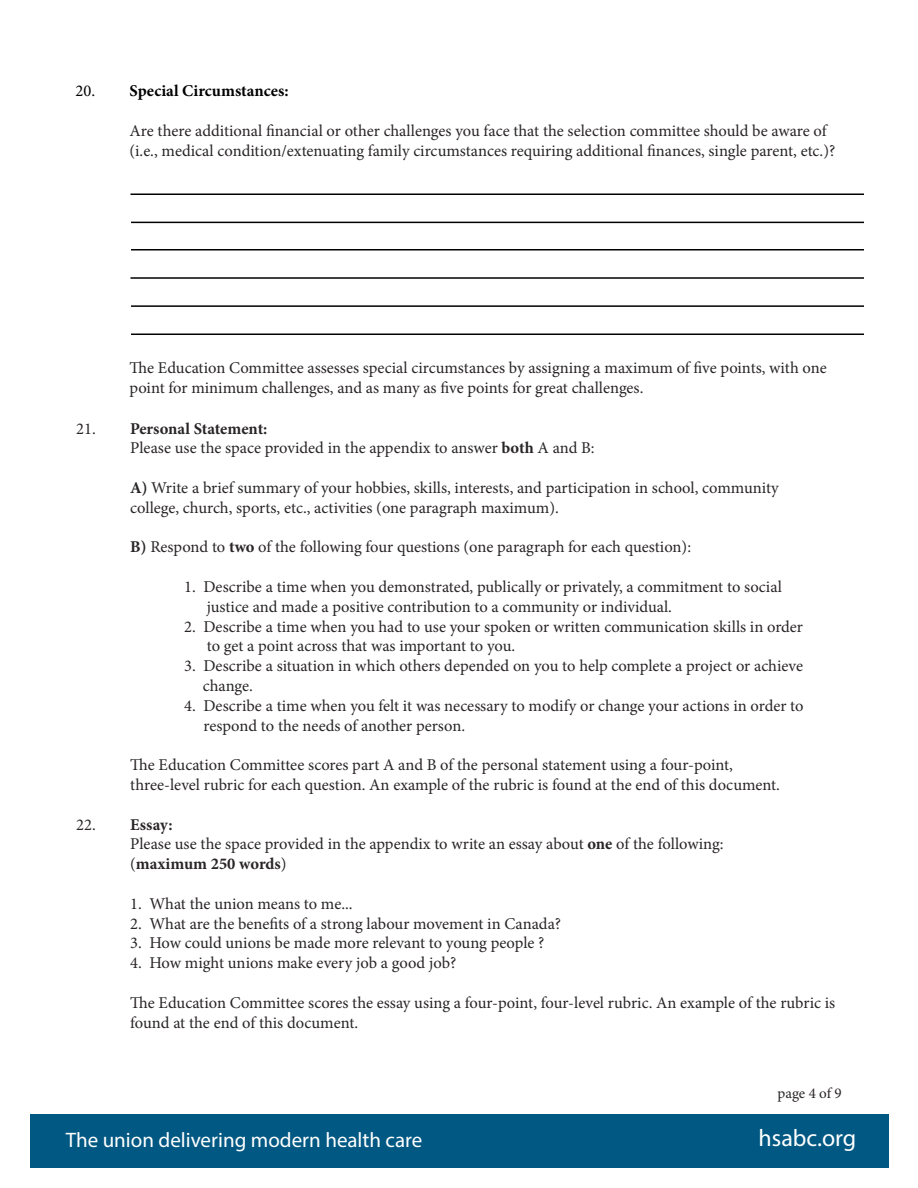
<style>
.page{position:relative;width:918px;height:1188px;background:#fff}
.page>*{position:absolute;margin:0;border:0;box-sizing:border-box;transform-origin:0 0}
.t1{font:24px "Myriad Pro";color:#fff}
.t2{font:21px "Myriad Pro";color:#fff}
.t3{font:16.5px/19.8px "Minion Pro";color:#292526}
.t4{font:700 16.5px "Minion Pro";color:#000}
.t5{font:15px "Minion Pro";letter-spacing:-.005em;color:#292526}
.s1{font-weight:400}
.s2{font-weight:700}
</style>
<div class="page">
<div style="left:30px;top:1114px;width:859px;height:54px;background:#005883"></div>
<hr style="left:130px;top:194px;width:734px;height:1px;background:#000">
<hr style="left:131px;top:222px;width:733px;height:1px;background:#000">
<hr style="left:131px;top:249px;width:733px;height:1px;background:#000">
<hr style="left:130px;top:277px;width:734px;height:2px;background:#000">
<hr style="left:131px;top:305px;width:733px;height:2px;background:#000">
<hr style="left:131px;top:334px;width:733px;height:1px;background:#000">
<p class="t4" style="left:76px;top:79px;width:214px"><span class="s1">20.</span> Special Circumstances:</p>
<p class="t3" style="left:130px;top:121px;width:707px">Are there additional financial or other challenges you face that the selection committee should be aware of (i.e., medical condition/extenuating family circumstances requiring additional finances, single parent, etc.)?</p>
<p class="t3" style="left:130px;top:358px;width:699px">The Education Committee assesses special circumstances by assigning a maximum of five points, with one point for minimum challenges, and as many as five points for great challenges.</p>
<p class="t3" style="left:130px;top:418px;width:466px;text-indent:-54px">21. <span class="s2">Personal Statement:<br></span>Please use the space provided in the appendix to answer <span class="s2">both</span> A and B:</p>
<p class="t3" style="left:130px;top:478px;width:650px"><span class="s2">A)</span> Write a brief summary of your hobbies, skills, interests, and participation in school, community college, church, sports, etc., activities (one paragraph maximum).</p>
<p class="t3" style="left:130px;top:537px;width:562px"><span class="s2">B)</span> Respond to <span class="s2">two</span> of the following four questions (one paragraph for each question):</p>
<p class="t3" style="left:207px;top:577px;width:577px;text-indent:-22px">1. Describe a time when you demonstrated, publically or privately, a commitment to social justice and made a positive contribution to a community or individual.</p>
<p class="t3" style="left:207px;top:616px;width:598px;text-indent:-22px">2. Describe a time when you had to use your spoken or written communication skills in order to get a point across that was important to you.</p>
<p class="t3" style="left:203px;top:656px;width:602px;text-indent:-19px">3. Describe a situation in which others depended on you to help complete a project or achieve change.</p>
<p class="t3" style="left:204px;top:696px;width:601px;text-indent:-19px">4. Describe a time when you felt it was necessary to modify or change your actions in order to respond to the needs of another person.</p>
<p class="t3" style="left:130px;top:755px;width:651px">The Education Committee scores part A and B of the personal statement using a four-point, three-level rubric for each question. An example of the rubric is found at the end of this document.</p>
<p class="t3" style="left:130px;top:814px;width:595px;text-indent:-54px">22. <span class="s2">Essay:<br></span>Please use the space provided in the appendix to write an essay about <span class="s2">one</span> of the following: (<span class="s2">maximum 250 words</span>)</p>
<p class="t3" style="left:130px;top:894px;width:224px">1. What the union means to me...</p>
<p class="t3" style="left:130px;top:913px;width:432px">2. What are the benefits of a strong labour movement in Canada?</p>
<p class="t3" style="left:130px;top:933px;width:416px">3. How could unions be made more relevant to young people ?</p>
<p class="t3" style="left:130px;top:953px;width:328px">4. How might unions make every job a good job?</p>
<p class="t3" style="left:130px;top:993px;width:707px">The Education Committee scores the essay using a four-point, four-level rubric. An example of the rubric is found at the end of this document.</p>
<p class="t5" style="left:778px;top:1083px;width:66px">page 4 of 9</p>
<p class="t2" style="left:66px;top:1127px;width:358px">The union delivering modern health care</p>
<h1 class="t1" style="left:759px;top:1123px;width:99px">hsabc.org</h1>
</div>
